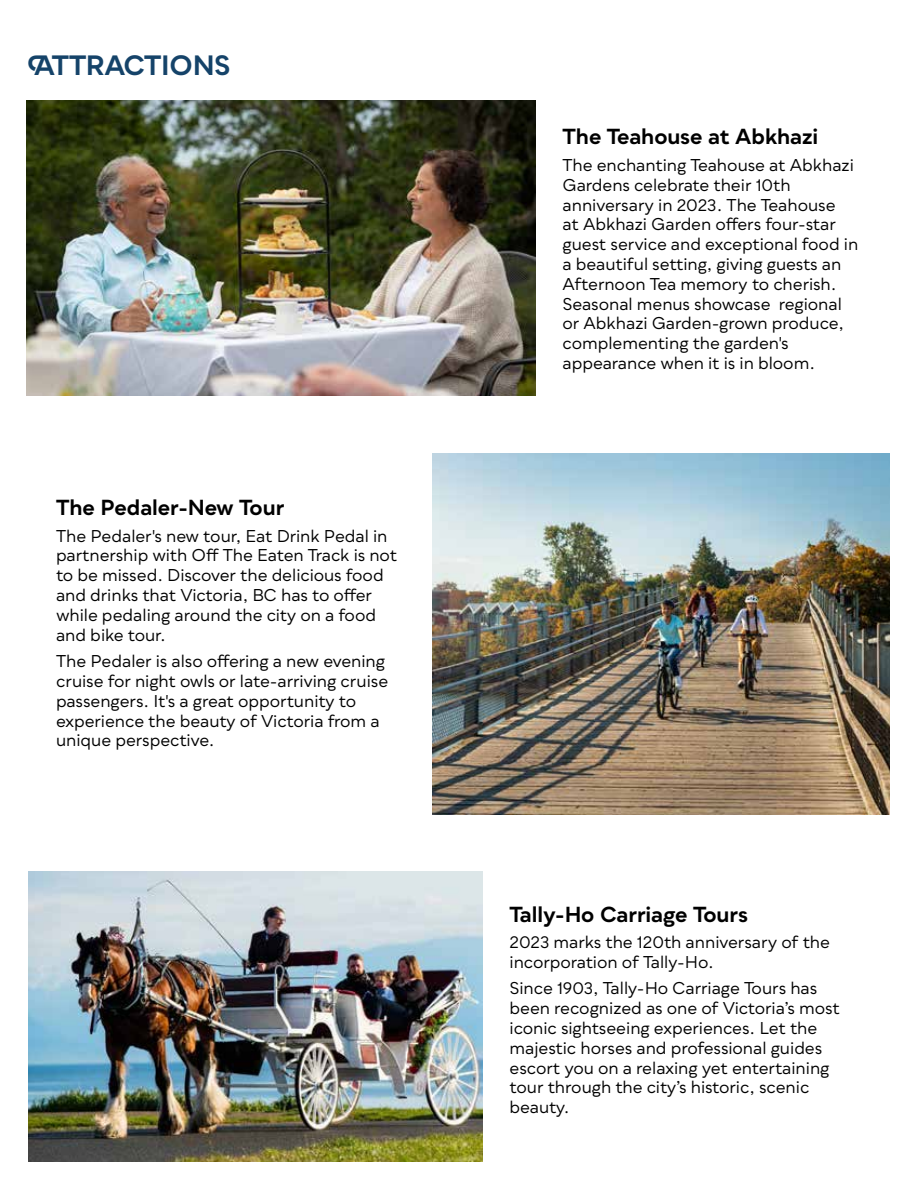
<style>
.page{position:relative;width:918px;height:1188px;background:#fff}
.page>*{position:absolute;margin:0;border:0;box-sizing:border-box;transform-origin:0 0}
.t1{font:700 27px "Qualion";letter-spacing:-.015em;color:#154369}
.t2{font:700 21px "Qualion";letter-spacing:-.005em;color:#000}
.t3{font:16.5px/19.8px "Qualion";letter-spacing:-.005em;color:#000}
</style>
<div class="page">
<img style="left:27px;top:100px;width:509px;height:296px">
<img style="left:433px;top:454px;width:457px;height:360px">
<img style="left:28px;top:872px;width:455px;height:290px">
<h1 class="t1" style="left:27px;top:49px;width:205px">ATTRACTIONS</h1>
<p class="t2" style="left:56px;top:496px;width:230px">The Pedaler-New Tour</p>
<p class="t3" style="left:56px;top:526px;width:343px">The Pedaler's new tour, Eat Drink Pedal in partnership with Off The Eaten Track is not to be missed. Discover the delicious food and drinks that Victoria, BC has to offer while pedaling around the city on a food and bike tour.</p>
<p class="t3" style="left:56px;top:652px;width:334px">The Pedaler is also offering a new evening cruise for night owls or late-arriving cruise passengers. It's a great opportunity to experience the beauty of Victoria from a unique perspective.</p>
<p class="t2" style="left:562px;top:125px;width:257px">The Teahouse at Abkhazi</p>
<p class="t3" style="left:562px;top:155px;width:297px">The enchanting Teahouse at Abkhazi Gardens celebrate their 10th anniversary in 2023. The Teahouse<br>at Abkhazi Garden offers four-star guest service and exceptional food in a beautiful setting, giving guests an Afternoon Tea memory to cherish.<br>Seasonal menus showcase regional or Abkhazi Garden-grown produce, complementing the garden's appearance when it is in bloom.</p>
<p class="t2" style="left:510px;top:902px;width:240px">Tally-Ho Carriage Tours</p>
<p class="t3" style="left:510px;top:932px;width:322px">2023 marks the 120th anniversary of the incorporation of Tally-Ho.</p>
<p class="t3" style="left:510px;top:979px;width:332px">Since 1903, Tally-Ho Carriage Tours has been recognized as one of Victoria’s most iconic sightseeing experiences. Let the majestic horses and professional guides escort you on a relaxing yet entertaining tour through the city’s historic, scenic beauty.</p>
</div>
